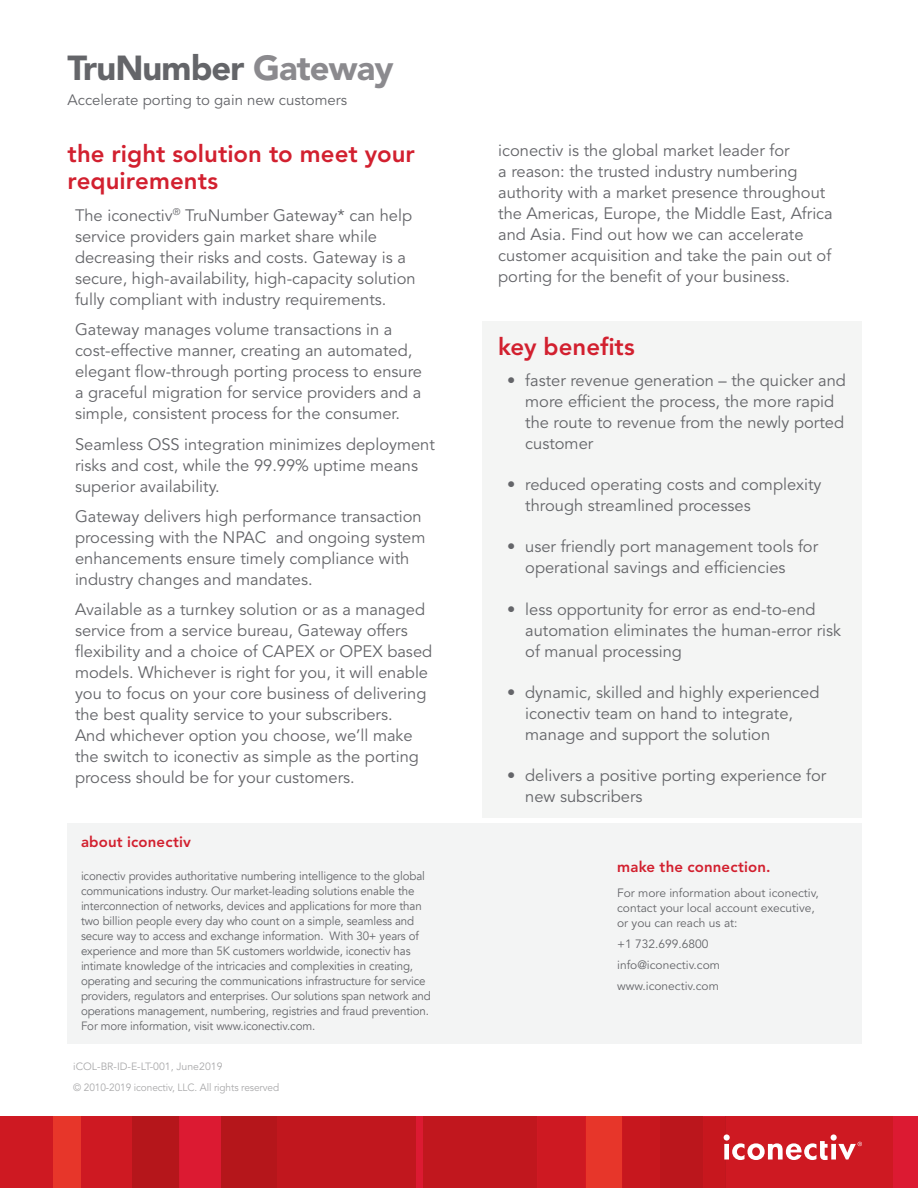
<style>
.page{position:relative;width:918px;height:1188px;background:#fff}
.page>*{position:absolute;margin:0;border:0;box-sizing:border-box;transform-origin:0 0}
.t1{font:900 34.5px "Avenir LT Std";letter-spacing:-.025em;color:#646569}
.Section_Title{font:800 24px/27px "Avenir LT Std";color:#d2202f}
.Bullet{font:800 24px "Avenir LT Std";color:#d2202f}
.Bullet-2{font:16.5px/21px "Avenir LT Std";color:#646569}
.t2{font:15px "Avenir LT Std";color:#646569}
.Section_Title-2{font:800 15px "Avenir LT Std";letter-spacing:.01em;color:#d2202f}
.Body_Copy{font:12px/15px "Avenir";letter-spacing:-.01em;color:#646569;scale:.96 1}
.Body_Copy-2{font:12px/15px "Avenir LT Std";color:#646569}
.t3{font:10.5px "Avenir LT Std";letter-spacing:-.01em;color:#a9a9aa;scale:.96 1}
.t4{font:10.5px "Avenir LT Std";letter-spacing:-.01em;color:#a9a9aa}
.s1{color:#8b8a8e}
</style>
<div class="page">
<div style="left:0;top:1117px;width:918px;height:71px;background:#dc1a32"></div>
<div style="left:586px;top:1117px;width:36px;height:71px;background:#e7362a"></div>
<div style="left:53px;top:1117px;width:28px;height:71px;background:#e7362a"></div>
<div style="left:0;top:1117px;width:53px;height:71px;background:#ce1922"></div>
<div style="left:81px;top:1117px;width:51px;height:71px;background:#ce1922"></div>
<div style="left:537px;top:1117px;width:49px;height:71px;background:#ce1922"></div>
<hr style="left:586px;top:1117px;width:1px;height:71px;background:#d61921">
<div style="left:725px;top:1117px;width:168px;height:71px;background:#ce1922"></div>
<div style="left:277px;top:1117px;width:139px;height:71px;background:#c1171e"></div>
<div style="left:221px;top:1117px;width:56px;height:71px;background:#b5161b"></div>
<hr style="left:179px;top:1117px;width:1px;height:71px;background:#c1171e">
<div style="left:132px;top:1117px;width:47px;height:71px;background:#b5161b"></div>
<div style="left:424px;top:1117px;width:113px;height:71px;background:#c1171e"></div>
<svg style="left:622px;top:1117px;width:240px;height:71px"></svg>
<div style="left:483px;top:321px;width:379px;height:497px;background:#f4f5f4"></div>
<div style="left:68px;top:824px;width:794px;height:220px;background:#f3f4f4"></div>
<p class="t1" style="left:68px;top:47px;width:328px">TruNumber <span class="s1">Gateway</span></p>
<p class="t2" style="left:68px;top:91px;width:281px">Accelerate porting to gain new customers</p>
<p class="Section_Title" style="left:68px;top:140px;width:349px">the right solution to meet your requirements</p>
<p class="Bullet-2" style="left:75px;top:205px;width:342px">The iconectiv<sup>®</sup> TruNumber Gateway* can help service providers gain market share while decreasing their risks and costs. Gateway is a secure, high-availability, high-capacity solution fully compliant with industry requirements.</p>
<p class="Bullet-2" style="left:75px;top:319px;width:349px">Gateway manages volume transactions in a cost-effective manner, creating an automated, elegant flow-through porting process to ensure a graceful migration for service providers and a simple, consistent process for the consumer.</p>
<p class="Bullet-2" style="left:75px;top:434px;width:361px">Seamless OSS integration minimizes deployment risks and cost, while the 99.99% uptime means superior availability.</p>
<p class="Bullet-2" style="left:75px;top:506px;width:352px">Gateway delivers high performance transaction processing with the NPAC and ongoing system enhancements ensure timely compliance with industry changes and mandates.</p>
<p class="Bullet-2" style="left:75px;top:600px;width:359px">Available as a turnkey solution or as a managed service from a service bureau, Gateway offers flexibility and a choice of CAPEX or OPEX based models. Whichever is right for you, it will enable you to focus on your core business of delivering the best quality service to your subscribers.<br>And whichever option you choose, we’ll make the switch to iconectiv as simple as the porting process should be for your customers.</p>
<p class="Section_Title-2" style="left:81px;top:833px;width:112px">about iconectiv</p>
<p class="Body_Copy" style="left:81px;top:869px;width:366px">iconectiv provides authoritative numbering intelligence to the global communications industry. Our market-leading solutions enable the interconnection of networks, devices and applications for more than two billion people every day who count on a simple, seamless and secure way to access and exchange information. With 30+ years of experience and more than 5K customers worldwide, iconectiv has intimate knowledge of the intricacies and complexities in creating, operating and securing the communications infrastructure for service providers, regulators and enterprises. Our solutions span network and operations management, numbering, registries and fraud prevention.<br>For more information, visit www.iconectiv.com.</p>
<p class="t4" style="left:73px;top:1060px;width:151px">iCOL-BR-ID-E-LT-001, June2019</p>
<p class="t3" style="left:73px;top:1082px;width:216px">© 2010-2019 iconectiv, LLC. All rights reserved</p>
<p class="Bullet-2" style="left:498px;top:141px;width:336px">iconectiv is the global market leader for<br>a reason: the trusted industry numbering authority with a market presence throughout the Americas, Europe, the Middle East, Africa and Asia. Find out how we can accelerate customer acquisition and take the pain out of porting for the benefit of your business.</p>
<p class="Bullet" style="left:498px;top:333px;width:138px">key benefits</p>
<p class="Bullet-2" style="left:525px;top:370px;width:322px;text-indent:-18px">• faster revenue generation – the quicker and more efficient the process, the more rapid the route to revenue from the newly ported customer</p>
<p class="Bullet-2" style="left:525px;top:474px;width:298px;text-indent:-18px">• reduced operating costs and complexity through streamlined processes</p>
<p class="Bullet-2" style="left:525px;top:537px;width:294px;text-indent:-18px">• user friendly port management tools for operational savings and efficiencies</p>
<p class="Bullet-2" style="left:525px;top:599px;width:317px;text-indent:-18px">• less opportunity for error as end-to-end automation eliminates the human-error risk of manual processing</p>
<p class="Bullet-2" style="left:525px;top:682px;width:296px;text-indent:-18px">• dynamic, skilled and highly experienced iconectiv team on hand to integrate, manage and support the solution</p>
<p class="Bullet-2" style="left:525px;top:765px;width:303px;text-indent:-18px">• delivers a positive porting experience for new subscribers</p>
<p class="Section_Title-2" style="left:617px;top:858px;width:155px">make the connection.</p>
<p class="Body_Copy-2" style="left:617px;top:886px;width:203px">For more information about iconectiv, contact your local account executive, or you can reach us at:</p>
<p class="Body_Copy-2" style="left:617px;top:934px;width:104px;line-height:21px">+1 732.699.6800 info@iconectiv.com www.iconectiv.com</p>
</div>
